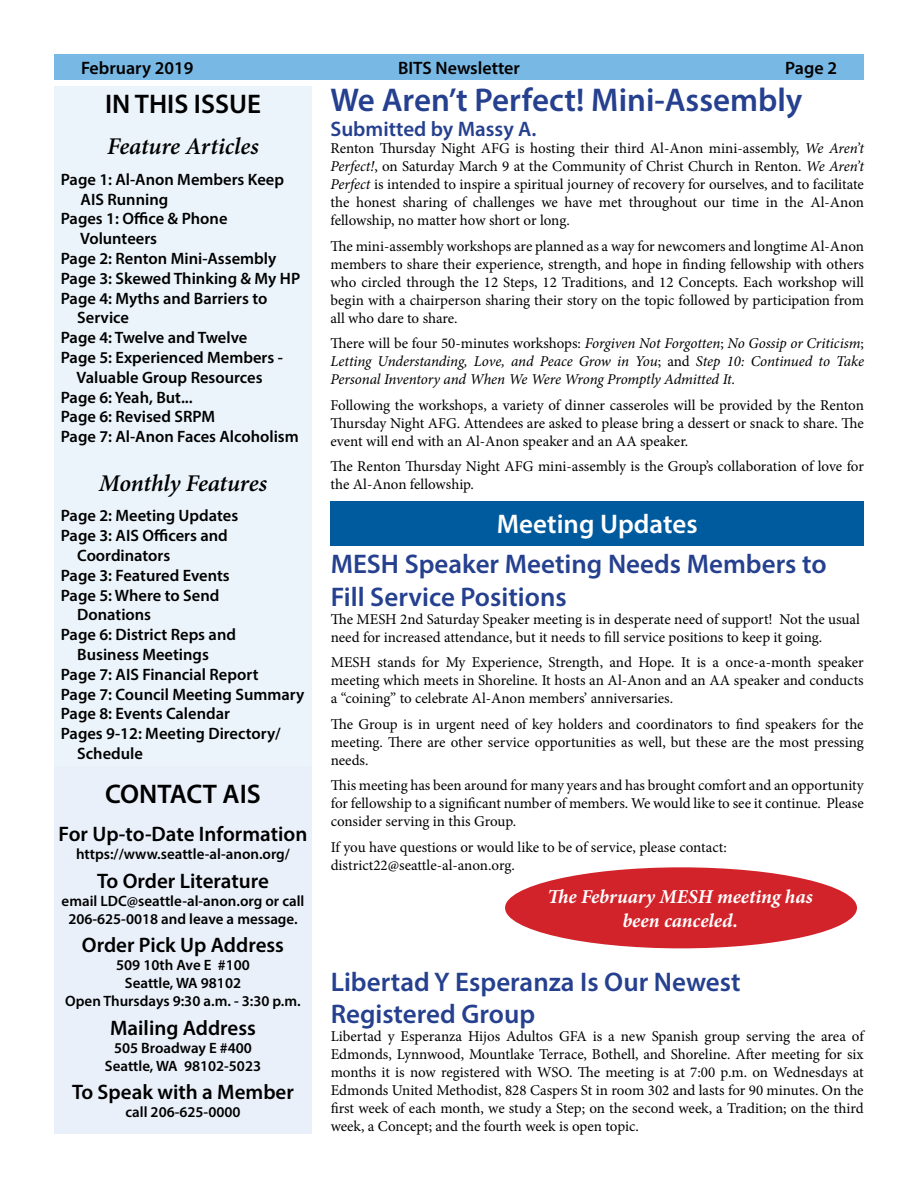
<style>
.page{position:relative;width:918px;height:1188px;background:#fff}
.page>*{position:absolute;margin:0;border:0;box-sizing:border-box;transform-origin:0 0}
.t1{font:600 33px "Myriad Pro";color:#25408f}
.t2{font:600 27px/32.4px "Myriad Pro";color:#25408f}
.t3{font:600 27px "Myriad Pro";color:#000}
.t4{font:600 27px "Myriad Pro";color:#fff}
.t5{font:italic 600 24px "Minion Pro";letter-spacing:-.01em;color:#000}
.t6{font:600 21px "Myriad Pro";color:#000}
.t7{font:600 21px "Myriad Pro";color:#25408f}
.t8{font:italic 700 19.65px/23.7px "Minion Pro";color:#fff;text-align:center}
.t9{font:600 18px "Myriad Pro";color:#000}
.t10{font:600 16.5px "Myriad Pro";color:#000}
.t11{font:15px/18px "Minion Pro";letter-spacing:-.005em;color:#000;text-align:justify}
.t12{font:600 15px/18px "Myriad Pro";color:#000;text-align:center}
.t13{font:italic 15px/18px "Minion Pro";letter-spacing:-.01em;color:#000;text-align:justify}
.s1{font-style:italic}
.s2{font-style:normal}
</style>
<div class="page">
<div style="left:54px;top:54px;width:810px;height:26px;background:#78b8e5"></div>
<div style="left:54px;top:766px;width:258px;height:368px;background:#e9f0f9"></div>
<div style="left:54px;top:86px;width:258px;height:680px;background:#ebf4fb"></div>
<div style="left:331px;top:501px;width:533px;height:44px;background:#005b9e"></div>
<div style="left:505px;top:867px;width:352px;height:81px;background:#d2232a;border-radius:50%"></div>
<p class="t9" style="left:81px;top:56px;width:114px">February 2019</p>
<p class="t9" style="left:398px;top:56px;width:123px">BITS Newsletter</p>
<p class="t9" style="left:785px;top:56px;width:53px">Page 2</p>
<h2 class="t3" style="left:105px;top:87px;width:157px">IN THIS ISSUE</h2>
<h3 class="t5" style="left:107px;top:130px;width:153px">Feature Articles</h3>
<p class="t10" style="left:61px;top:169px;width:225px">Page 1: Al-Anon Members Keep</p>
<p class="t10" style="left:81px;top:189px;width:89px">AIS Running</p>
<p class="t10" style="left:61px;top:208px;width:168px">Pages 1: Office &amp; Phone</p>
<p class="t10" style="left:80px;top:228px;width:79px">Volunteers</p>
<p class="t10" style="left:61px;top:248px;width:217px">Page 2: Renton Mini-Assembly</p>
<p class="t10" style="left:61px;top:268px;width:241px">Page 3: Skewed Thinking &amp; My HP</p>
<p class="t10" style="left:61px;top:288px;width:208px">Page 4: Myths and Barriers to</p>
<p class="t10" style="left:77px;top:307px;width:53px">Service</p>
<p class="t10" style="left:61px;top:327px;width:188px">Page 4: Twelve and Twelve</p>
<p class="t10" style="left:61px;top:347px;width:224px">Page 5: Experienced Members -</p>
<p class="t10" style="left:77px;top:367px;width:187px">Valuable Group Resources</p>
<p class="t10" style="left:61px;top:387px;width:133px">Page 6: Yeah, But...</p>
<p class="t10" style="left:61px;top:406px;width:156px">Page 6: Revised SRPM</p>
<p class="t10" style="left:61px;top:426px;width:240px">Page 7: Al-Anon Faces Alcoholism</p>
<h3 class="t5" style="left:99px;top:466px;width:170px">Monthly Features</h3>
<p class="t10" style="left:61px;top:505px;width:179px">Page 2: Meeting Updates</p>
<p class="t10" style="left:61px;top:525px;width:169px">Page 3: AIS Officers and</p>
<p class="t10" style="left:77px;top:545px;width:95px">Coordinators</p>
<p class="t10" style="left:61px;top:565px;width:170px">Page 3: Featured Events</p>
<p class="t10" style="left:61px;top:585px;width:160px">Page 5: Where to Send</p>
<p class="t10" style="left:77px;top:604px;width:75px">Donations</p>
<p class="t10" style="left:61px;top:624px;width:177px">Page 6: District Reps and</p>
<p class="t10" style="left:77px;top:644px;width:133px">Business Meetings</p>
<p class="t10" style="left:61px;top:664px;width:199px">Page 7: AIS Financial Report</p>
<p class="t10" style="left:61px;top:684px;width:245px">Page 7: Council Meeting Summary</p>
<p class="t10" style="left:61px;top:703px;width:171px">Page 8: Events Calendar</p>
<p class="t10" style="left:61px;top:723px;width:222px">Pages 9-12: Meeting Directory/</p>
<p class="t10" style="left:77px;top:743px;width:67px">Schedule</p>
<h2 class="t3" style="left:105px;top:776px;width:157px">CONTACT AIS</h2>
<h3 class="t6" style="left:59px;top:821px;width:250px">For Up-to-Date Information</h3>
<p class="t12" style="left:76px;top:845px;width:215px">https://www.seattle-al-anon.org/</p>
<h3 class="t6" style="left:97px;top:867px;width:173px">To Order Literature</h3>
<p class="t12" style="left:62px;top:891px;width:244px">email LDC@seattle-al-anon.org or call<br>206-625-0018 and leave a message.</p>
<h3 class="t6" style="left:82px;top:932px;width:204px">Order Pick Up Address</h3>
<p class="t12" style="left:65px;top:956px;width:237px">509 10th Ave E #100<br>Seattle, WA 98102<br>Open Thursdays 9:30 a.m. - 3:30 p.m.</p>
<h3 class="t6" style="left:110px;top:1014px;width:147px">Mailing Address</h3>
<p class="t12" style="left:105px;top:1038px;width:158px">505 Broadway E #400<br>Seattle, WA 98102-5023</p>
<h3 class="t6" style="left:72px;top:1079px;width:223px">To Speak with a Member</h3>
<p class="t12" style="left:125px;top:1103px;width:117px">call 206-625-0000</p>
<h1 class="t1" style="left:330px;top:79px;width:473px">We Aren’t Perfect! Mini-Assembly</h1>
<h3 class="t7" style="left:330px;top:116px;width:208px">Submitted by Massy A.</h3>
<p class="t11" style="left:330px;top:140px;width:535px">Renton Thursday Night AFG is hosting their third Al-Anon mini-assembly, <span class="s1">We Aren’t Perfect!</span>, on Saturday March 9 at the Community of Christ Church in Renton. <span class="s1">We Aren’t Perfect</span> is intended to inspire a spiritual journey of recovery for ourselves, and to facilitate the honest sharing of challenges we have met throughout our time in the Al-Anon fellowship, no matter how short or long.</p>
<p class="t11" style="left:330px;top:237px;width:535px">The mini-assembly workshops are planned as a way for newcomers and longtime Al-Anon members to share their experience, strength, and hope in finding fellowship with others who circled through the 12 Steps, 12 Traditions, and 12 Concepts. Each workshop will begin with a chairperson sharing their story on the topic followed by participation from all who dare to share.</p>
<p class="t13" style="left:330px;top:334px;width:535px"><span class="s2">There will be four 50-minutes workshops:</span> Forgiven Not Forgotten<span class="s2">;</span> No Gossip or Criticism<span class="s2">; </span>Letting Understanding, Love, and Peace Grow in You<span class="s2">; and</span> Step 10: Continued to Take Personal Inventory and When We Were Wrong Promptly Admitted It.</p>
<p class="t11" style="left:330px;top:396px;width:535px">Following the workshops, a variety of dinner casseroles will be provided by the Renton Thursday Night AFG. Attendees are asked to please bring a dessert or snack to share. The event will end with an Al-Anon speaker and an AA speaker.</p>
<p class="t11" style="left:330px;top:458px;width:535px">The Renton Thursday Night AFG mini-assembly is the Group’s collaboration of love for the Al-Anon fellowship.</p>
<h2 class="t4" style="left:497px;top:507px;width:202px">Meeting Updates</h2>
<h2 class="t2" style="left:331px;top:547px;width:498px">MESH Speaker Meeting Needs Members to<br>Fill Service Positions</h2>
<p class="t11" style="left:331px;top:610px;width:531px">The MESH 2nd Saturday Speaker meeting is in desperate need of support! Not the usual need for increased attendance, but it needs to fill service positions to keep it going.</p>
<p class="t11" style="left:331px;top:653px;width:535px">MESH stands for My Experience, Strength, and Hope. It is a once-a-month speaker meeting which meets in Shoreline. It hosts an Al-Anon and an AA speaker and conducts a “coining” to celebrate Al-Anon members’ anniversaries.</p>
<p class="t11" style="left:331px;top:715px;width:535px">The Group is in urgent need of key holders and coordinators to find speakers for the meeting. There are other service opportunities as well, but these are the most pressing needs.</p>
<p class="t11" style="left:331px;top:776px;width:535px">This meeting has been around for many years and has brought comfort and an opportunity for fellowship to a significant number of members. We would like to see it continue. Please consider serving in this Group.</p>
<p class="t11" style="left:331px;top:838px;width:398px">If you have questions or would like to be of service, please contact: district22@seattle-al-anon.org.</p>
<h3 class="t8" style="left:548px;top:885px;width:267px">The February MESH meeting has been canceled.</h3>
<h2 class="t2" style="left:331px;top:965px;width:411px">Libertad Y Esperanza Is Our Newest<br>Registered Group</h2>
<p class="t11" style="left:331px;top:1027px;width:535px">Libertad y Esperanza Hijos Adultos GFA is a new Spanish group serving the area of Edmonds, Lynnwood, Mountlake Terrace, Bothell, and Shoreline. After meeting for six months it is now registered with WSO. The meeting is at 7:00 p.m. on Wednesdays at Edmonds United Methodist, 828 Caspers St in room 302 and lasts for 90 minutes. On the first week of each month, we study a Step; on the second week, a Tradition; on the third week, a Concept; and the fourth week is open topic.</p>
</div>
